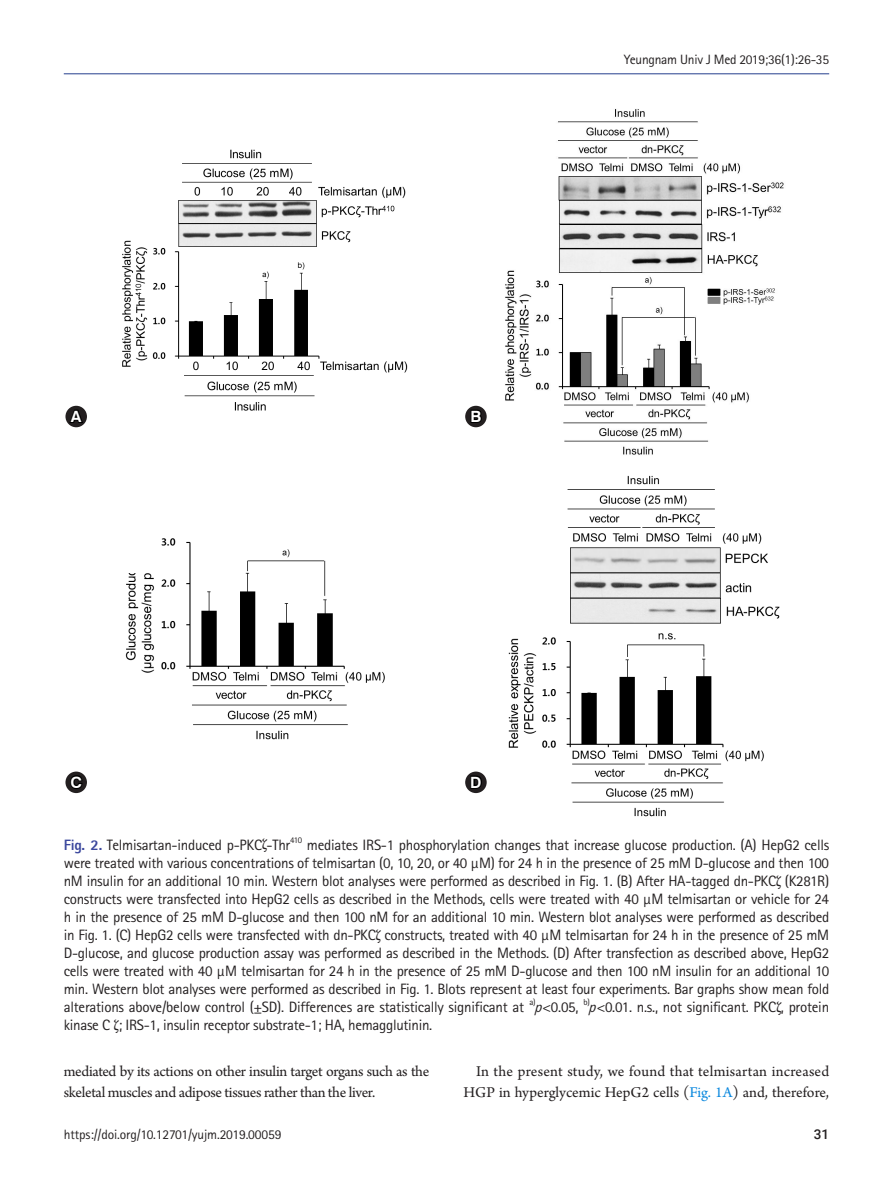
<style>
.page{position:relative;width:893px;height:1191px;background:#fff}
.page>*{position:absolute;margin:0;border:0;box-sizing:border-box;transform-origin:0 0}
.body{font:15.75px/21.3px "Arno Pro";letter-spacing:-.015em;color:#231f20}
.body-2{font:15.75px/21.3px "Arno Pro";letter-spacing:.005em;color:#231f20;text-align:right}
.t1{font:700 15.6px "Swiss 721 BT";color:#fff}
.fig-caption{font:15px/18px "Rotis Sans Serif Std";letter-spacing:-.015em;color:#231f20;text-align:justify}
.t2{font:13.5px "Rotis Sans Serif Std";letter-spacing:-.02em;color:#231f20}
.t3{font:500 13.5px "Roboto";color:#231f20}
.fig-caption-2{font:8.7px "Rotis Sans Serif Std";color:#231f20}
.s1{font-weight:800;color:#3b479d}
.s2{font-family:"Arno Pro"}
.s3{font-style:italic}
.s4{color:#0b88de}
</style>
<div class="page">
<img style="left:465px;top:475px;width:315px;height:342px">
<img style="left:465px;top:109px;width:319px;height:346px">
<img style="left:67px;top:149px;width:341px;height:274px">
<img style="left:125px;top:538px;width:260px;height:202px">
<div style="left:64px;top:124px;width:73px;height:51px;background:#fff"></div>
<div style="left:86px;top:522px;width:73px;height:50px;background:#fff"></div>
<div style="left:452px;top:106px;width:73px;height:50px;background:#fff"></div>
<div style="left:463px;top:451px;width:74px;height:50px;background:#fff"></div>
<svg style="left:65px;top:406px;width:22px;height:21px"></svg>
<svg style="left:68px;top:406px;width:17px;height:18px"></svg>
<svg style="left:65px;top:771px;width:22px;height:22px"></svg>
<svg style="left:69px;top:773px;width:15px;height:17px"></svg>
<div style="left:465px;top:406px;width:22px;height:21px;background:#231f20;border-radius:50%"></div>
<svg style="left:469px;top:408px;width:14px;height:15px"></svg>
<svg style="left:465px;top:771px;width:22px;height:22px"></svg>
<svg style="left:469px;top:774px;width:14px;height:16px"></svg>
<hr style="left:64px;top:73px;width:765px;height:1px;background:#253f8e">
<p class="t1" style="left:71px;top:407px;width:12px">A</p>
<p class="t1" style="left:70px;top:772px;width:13px">C</p>
<p class="t1" style="left:470px;top:407px;width:12px">B</p>
<p class="t1" style="left:470px;top:772px;width:13px">D</p>
<p class="t2" style="left:624px;top:51px;width:207px">Yeungnam Univ J Med 2019;36(1):26-35</p>
<p class="fig-caption" style="left:64px;top:836px;width:228px"><span class="s1">Fig. 2.</span> Telmisartan-induced p-PKC<span class="s2">ζ</span>-Thr</p>
<p class="fig-caption-2" style="left:290px;top:835px;width:14px">410</p>
<p class="fig-caption" style="left:64px;top:836px;width:767px;text-indent:243px">mediates IRS-1 phosphorylation changes that increase glucose production. (A) HepG2 cells were treated with various concentrations of telmisartan (0, 10, 20, or 40 μM) for 24 h in the presence of 25 mM D-glucose and then 100 nM insulin for an additional 10 min. Western blot analyses were performed as described in Fig. 1. (B) After HA-tagged dn-PKC<span class="s2">ζ</span> (K281R) constructs were transfected into HepG2 cells as described in the Methods, cells were treated with 40 μM telmisartan or vehicle for 24 h in the presence of 25 mM D-glucose and then 100 nM for an additional 10 min. Western blot analyses were performed as described in Fig. 1. (C) HepG2 cells were transfected with dn-PKC<span class="s2">ζ</span> constructs, treated with 40 μM telmisartan for 24 h in the presence of 25 mM D-glucose, and glucose production assay was performed as described in the Methods. (D) After transfection as described above, HepG2 cells were treated with 40 μM telmisartan for 24 h in the presence of 25 mM D-glucose and then 100 nM insulin for an additional 10 min. Western blot analyses were performed as described in Fig. 1. Blots represent at least four experiments. Bar graphs show mean fold alterations above/below control (±SD). Differences are statistically significant at</p>
<p class="fig-caption-2" style="left:529px;top:997px;width:8px">a)</p>
<p class="fig-caption" style="left:534px;top:998px;width:46px"><span class="s3">p</span>&lt;0.05,</p>
<p class="fig-caption-2" style="left:583px;top:997px;width:8px">b)</p>
<p class="fig-caption" style="left:588px;top:998px;width:242px"><span class="s3">p</span>&lt;0.01. n.s., not significant. PKC<span class="s2">ζ</span>, protein</p>
<p class="fig-caption" style="left:64px;top:1016px;width:370px">kinase C <span class="s2">ζ</span>; IRS-1, insulin receptor substrate-1; HA, hemagglutinin.</p>
<p class="body" style="left:64px;top:1061px;width:367px">mediated by its actions on other insulin target organs such as the skeletal muscles and adipose tissues rather than the liver.</p>
<p class="body-2" style="left:463px;top:1061px;width:367px">In the present study, we found that telmisartan increased<br>HGP in hyperglycemic HepG2 cells (<span class="s4">Fig. 1A</span>) and, therefore,</p>
<p class="t2" style="left:64px;top:1126px;width:219px">https://doi.org/10.12701/yujm.2019.00059</p>
<p class="t3" style="left:814px;top:1124px;width:17px">31</p>
</div>
